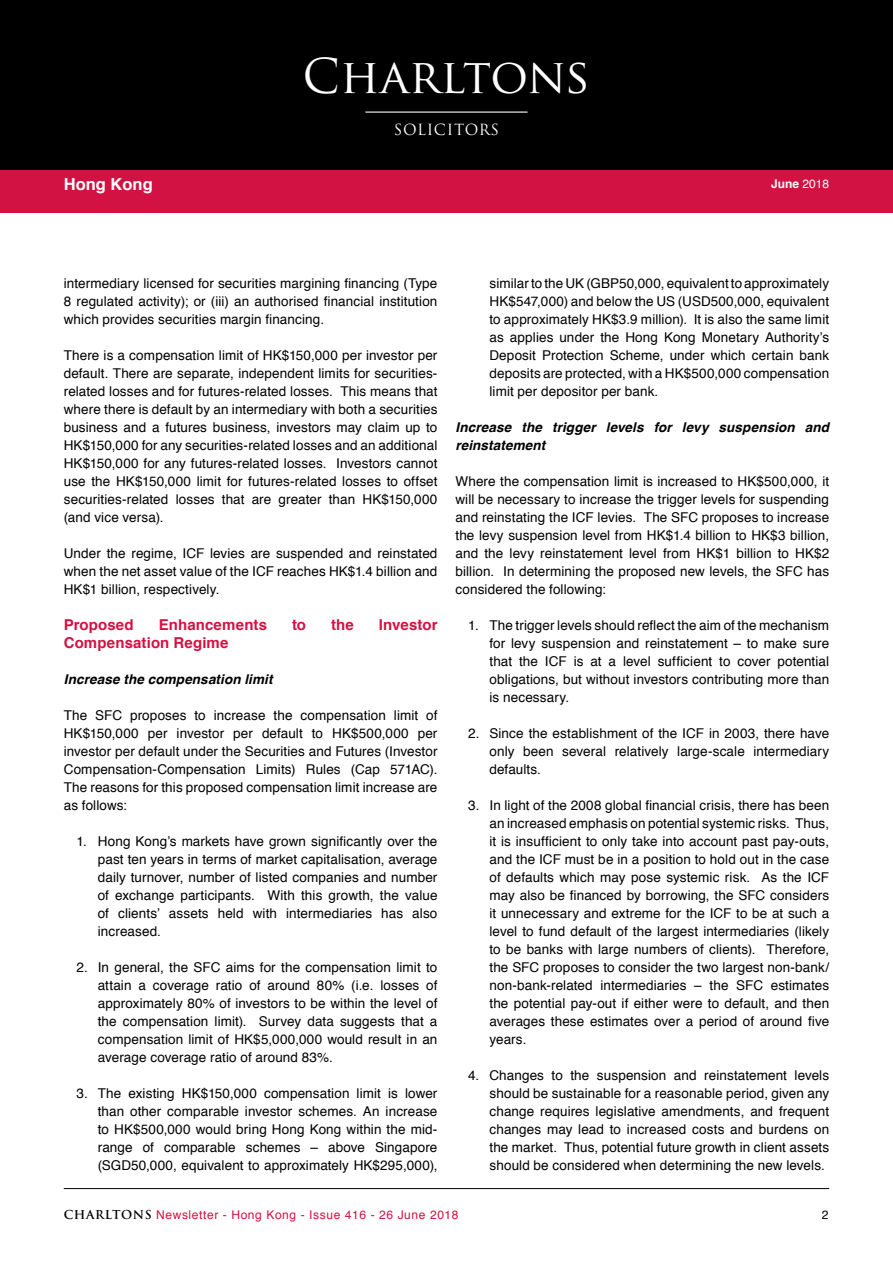
<style>
.page{position:relative;width:893px;height:1263px;background:#fff}
.page>*{position:absolute;margin:0;border:0;box-sizing:border-box;transform-origin:0 0}
.t1{font:46.8px "Trajan Pro";color:#fff}
.t2{font:700 16.5px "Helvetica";color:#fff}
.t3{font:700 15px "Helvetica";letter-spacing:.005em;color:#d21242}
.t4{font:15px "Trajan Pro";letter-spacing:.04em;color:#fff}
.t5{font:13.5px/18px "Helvetica";letter-spacing:.01em;color:#000;text-align:justify}
.t6{font:italic 700 13.5px/18px "Helvetica";letter-spacing:.01em;color:#000}
.t7{font:12px "Helvetica";letter-spacing:.05em;color:#d21242}
.t8{font:700 12px "Helvetica";color:#fff}
.t9{font:12px "Helvetica";color:#000}
.s1{font-weight:400}
.s2{font-family:"Trajan Pro";font-weight:700;color:#000}
</style>
<div class="page">
<div style="left:0;top:194px;width:893px;height:19px;background:#d21242"></div>
<hr style="left:64px;top:1188px;width:765px;height:1px;background:#000">
<div style="left:0;top:0;width:893px;height:170px;background:#000"></div>
<div style="left:0;top:170px;width:893px;height:32px;background:#d21242"></div>
<hr style="left:365px;top:112px;width:162px;height:1px;background:#fff">
<p class="t2" style="left:64px;top:171px;width:90px">Hong Kong</p>
<h1 class="t1" style="left:303px;top:47px;width:289px">Charltons</h1>
<p class="t4" style="left:394px;top:120px;width:107px">SOLICITORS</p>
<p class="t8" style="left:771px;top:174px;width:60px">June <span class="s1">2018</span></p>
<p class="t5" style="left:64px;top:275px;width:375px">intermediary licensed for securities margining financing (Type 8 regulated activity); or (iii) an authorised financial institution which provides securities margin financing.</p>
<p class="t5" style="left:64px;top:347px;width:375px">There is a compensation limit of HK$150,000 per investor per default. There are separate, independent limits for securities&shy;related losses and for futures-related losses. This means that where there is default by an intermediary with both a securities business and a futures business, investors may claim up to HK$150,000 for any securities-related losses and an additional HK$150,000 for any futures-related losses. Investors cannot use the HK$150,000 limit for futures-related losses to offset securities-related losses that are greater than HK$150,000 (and vice versa).</p>
<p class="t5" style="left:64px;top:545px;width:375px">Under the regime, ICF levies are suspended and reinstated when the net asset value of the ICF reaches HK$1.4 billion and HK$1 billion, respectively.</p>
<p class="t3" style="left:64px;top:613px;width:71px">Proposed</p>
<p class="t3" style="left:159px;top:613px;width:110px">Enhancements</p>
<p class="t3" style="left:292px;top:613px;width:16px">to</p>
<p class="t3" style="left:331px;top:613px;width:24px">the</p>
<p class="t3" style="left:379px;top:613px;width:60px">Investor</p>
<p class="t3" style="left:64px;top:631px;width:166px">Compensation Regime</p>
<p class="t6" style="left:64px;top:670px;width:210px">Increase the compensation limit</p>
<p class="t5" style="left:64px;top:707px;width:375px">The SFC proposes to increase the compensation limit of HK$150,000 per investor per default to HK$500,000 per investor per default under the Securities and Futures (Investor Compensation-Compensation Limits) Rules (Cap 571AC).<br>The reasons for this proposed compensation limit increase are as follows:</p>
<p class="t5" style="left:98px;top:833px;width:341px;text-indent:-21px">1. Hong Kong’s markets have grown significantly over the past ten years in terms of market capitalisation, average daily turnover, number of listed companies and number of exchange participants. With this growth, the value of clients’ assets held with intermediaries has also increased.</p>
<p class="t5" style="left:98px;top:959px;width:341px;text-indent:-21px">2. In general, the SFC aims for the compensation limit to attain a coverage ratio of around 80% (i.e. losses of approximately 80% of investors to be within the level of the compensation limit). Survey data suggests that a compensation limit of HK$5,000,000 would result in an average coverage ratio of around 83%.</p>
<p class="t5" style="left:98px;top:1085px;width:341px;text-indent:-21px">3. The existing HK$150,000 compensation limit is lower than other comparable investor schemes. An increase to HK$500,000 would bring Hong Kong within the mid&shy;range of comparable schemes – above Singapore (SGD50,000, equivalent to approximately HK$295,000),</p>
<p class="t5" style="left:489px;top:275px;width:341px">similar to the UK (GBP50,000, equivalent to approximately HK$547,000) and below the US (USD500,000, equivalent to approximately HK$3.9 million). It is also the same limit as applies under the Hong Kong Monetary Authority’s Deposit Protection Scheme, under which certain bank deposits are protected, with a HK$500,000 compensation limit per depositor per bank.</p>
<p class="t6" style="left:455px;top:418px;width:375px">Increase the trigger levels for levy suspension and reinstatement</p>
<p class="t5" style="left:455px;top:473px;width:375px">Where the compensation limit is increased to HK$500,000, it will be necessary to increase the trigger levels for suspending and reinstating the ICF levies. The SFC proposes to increase the levy suspension level from HK$1.4 billion to HK$3 billion, and the levy reinstatement level from HK$1 billion to HK$2 billion. In determining the proposed new levels, the SFC has considered the following:</p>
<p class="t5" style="left:489px;top:617px;width:341px;text-indent:-21px">1. The trigger levels should reflect the aim of the mechanism for levy suspension and reinstatement – to make sure that the ICF is at a level sufficient to cover potential obligations, but without investors contributing more than is necessary.</p>
<p class="t5" style="left:489px;top:725px;width:341px;text-indent:-21px">2. Since the establishment of the ICF in 2003, there have only been several relatively large-scale intermediary defaults.</p>
<p class="t5" style="left:489px;top:797px;width:341px;text-indent:-21px">3. In light of the 2008 global financial crisis, there has been an increased emphasis on potential systemic risks. Thus, it is insufficient to only take into account past pay-outs, and the ICF must be in a position to hold out in the case of defaults which may pose systemic risk. As the ICF may also be financed by borrowing, the SFC considers it unnecessary and extreme for the ICF to be at such a level to fund default of the largest intermediaries (likely to be banks with large numbers of clients). Therefore, the SFC proposes to consider the two largest non-bank/ non-bank-related intermediaries – the SFC estimates the potential pay-out if either were to default, and then averages these estimates over a period of around five years.</p>
<p class="t5" style="left:489px;top:1066px;width:341px;text-indent:-21px">4. Changes to the suspension and reinstatement levels should be sustainable for a reasonable period, given any change requires legislative amendments, and frequent changes may lead to increased costs and burdens on the market. Thus, potential future growth in client assets should be considered when determining the new levels.</p>
<p class="t7" style="left:64px;top:1206px;width:396px"><span class="s2">CHARLTONS</span> Newsletter - Hong Kong - Issue 416 - 26 June 2018</p>
<p class="t9" style="left:822px;top:1206px;width:8px">2</p>
</div>
